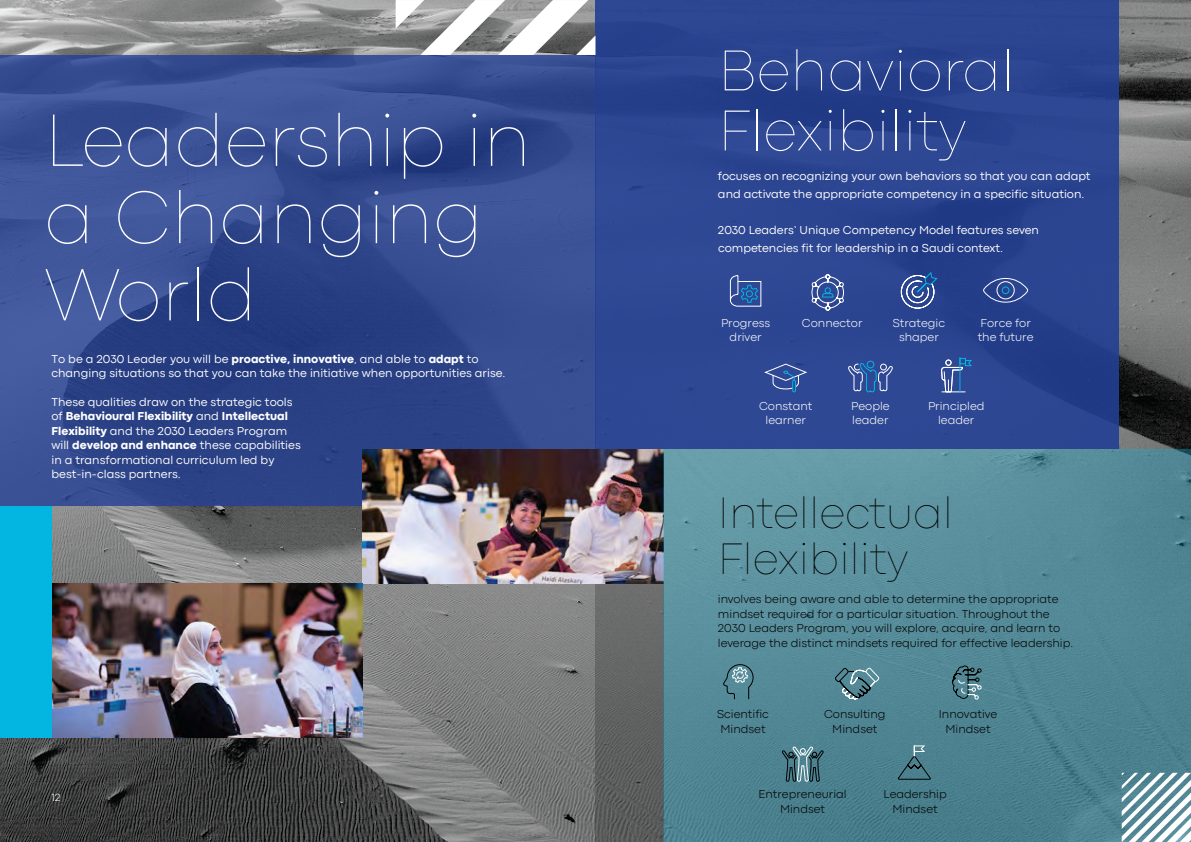
<style>
.page{position:relative;width:1191px;height:842px;background:#fff}
.page>*{position:absolute;margin:0;border:0;box-sizing:border-box;transform-origin:0 0}
.t1{font:100 77.3px/77.3px "Codec Pro";color:#fff}
.t2{font:100 60px/60px "Codec Pro";color:#fff}
.t3{font:100 46px/46px "Codec Pro";color:#010101}
.t4{font:12px/14.4px "Codec Pro News";color:#fff}
.t5{font:300 12px/14.4px "Codec Pro";color:#010101;text-align:center}
.t6{font:300 12px/14.4px "Codec Pro";color:#fff;text-align:center}
.t7{font:800 12px "Codec Pro";color:#fff}
.t8{font:300 11px "Codec Pro";color:#fff}
.s1{font-family:"Codec Pro";font-weight:800}
.s2{font-family:"Codec Pro News";font-weight:400}
</style>
<div class="page">
<img style="left:0;top:0;width:1191px;height:842px">
<svg style="left:0;top:55px;width:595px;height:451px;background:#344b8e"></svg>
<img style="left:363px;top:449px;width:301px;height:135px">
<div style="left:595px;top:0;width:524px;height:449px;background:#2d4692"></div>
<div style="left:664px;top:449px;width:527px;height:393px;background:linear-gradient(to bottom,#6197a4,#487d8b)"></div>
<svg style="left:983px;top:278px;width:45px;height:25px"></svg>
<div style="left:1002px;top:287px;width:7px;height:7px;border:1px solid #03b5e1;border-radius:50%"></div>
<svg style="left:811px;top:274px;width:33px;height:37px"></svg>
<div style="left:867px;top:361px;width:7px;height:7px;border:1px solid #03b5e1;border-radius:50%"></div>
<svg style="left:848px;top:363px;width:45px;height:29px"></svg>
<svg style="left:730px;top:275px;width:31px;height:32px"></svg>
<div style="left:792px;top:380px;width:4px;height:12px;border:1px solid #03b5e1"></div>
<svg style="left:764px;top:363px;width:43px;height:26px"></svg>
<svg style="left:900px;top:272px;width:38px;height:37px"></svg>
<hr style="left:959px;top:357px;width:1px;height:35px;background:#03b5e1">
<svg style="left:941px;top:358px;width:31px;height:34px"></svg>
<svg style="left:722px;top:664px;width:31px;height:36px"></svg>
<svg style="left:834px;top:667px;width:45px;height:33px"></svg>
<svg style="left:952px;top:665px;width:29px;height:34px"></svg>
<svg style="left:897px;top:745px;width:34px;height:35px"></svg>
<svg style="left:781px;top:746px;width:43px;height:36px;background:#527a83"></svg>
<svg style="left:595px;top:584px;width:69px;height:258px;background:#616262"></svg>
<img style="left:51px;top:584px;width:312px;height:153px">
<div style="left:0;top:506px;width:51px;height:231px;background:#03b5e1"></div>
<svg style="left:395px;top:0;width:200px;height:55px"></svg>
<svg style="left:1121px;top:773px;width:70px;height:69px"></svg>
<h1 class="t1" style="left:44px;top:101px;width:488px">Leadership in a Changing<br>World</h1>
<p class="t4" style="left:51px;top:351px;width:455px">To be a 2030 Leader you will be <span class="s1">proactive, innovative</span>, and able to <span class="s1">adapt</span> to changing situations so that you can take the initiative when opportunities arise.</p>
<p class="t4" style="left:51px;top:395px;width:243px">These qualities draw on the strategic tools</p>
<p class="t7" style="left:51px;top:409px;width:238px"><span class="s2">of</span> Behavioural Flexibility <span class="s2">and</span> Intellectual</p>
<p class="t4" style="left:51px;top:423px;width:251px"><span class="s1">Flexibility</span> and the 2030 Leaders Program will <span class="s1">develop and enhance</span> these capabilities in a transformational curriculum led by best-in-class partners.</p>
<p class="t8" style="left:51px;top:790px;width:11px">12</p>
<h2 class="t2" style="left:718px;top:40px;width:298px">Behavioral<br>Flexibility</h2>
<p class="t4" style="left:718px;top:166px;width:374px;line-height:18px">focuses on recognizing your own behaviors so that you can adapt and activate the appropriate competency in a specific situation.</p>
<p class="t4" style="left:718px;top:220px;width:322px;line-height:18px">2030 Leaders’ Unique Competency Model features seven competencies fit for leadership in a Saudi context.</p>
<p class="t6" style="left:721px;top:316px;width:51px">Progress driver</p>
<p class="t6" style="left:802px;top:316px;width:62px">Connector</p>
<p class="t6" style="left:892px;top:316px;width:54px">Strategic shaper</p>
<p class="t6" style="left:977px;top:316px;width:57px;text-align:left">Force for the future</p>
<p class="t6" style="left:759px;top:398px;width:55px">Constant learner</p>
<p class="t6" style="left:851px;top:398px;width:40px;text-align:left">People leader</p>
<p class="t6" style="left:928px;top:398px;width:58px">Principled leader</p>
<h3 class="t3" style="left:718px;top:489px;width:237px">Intellectual<br>Flexibility</h3>
<p class="t5" style="left:718px;top:592px;width:357px;text-align:left">involves being aware and able to determine the appropriate mindset required for a particular situation. Throughout the 2030 Leaders Program, you will explore, acquire, and learn to leverage the distinct mindsets required for effective leadership.</p>
<p class="t5" style="left:717px;top:707px;width:53px;text-align:left">Scientific<br>Mindset</p>
<p class="t5" style="left:824px;top:707px;width:63px">Consulting<br>Mindset</p>
<p class="t5" style="left:938px;top:707px;width:60px">Innovative<br>Mindset</p>
<p class="t5" style="left:758px;top:787px;width:90px">Entrepreneurial<br>Mindset</p>
<p class="t5" style="left:883px;top:787px;width:65px">Leadership<br>Mindset</p>
</div>
